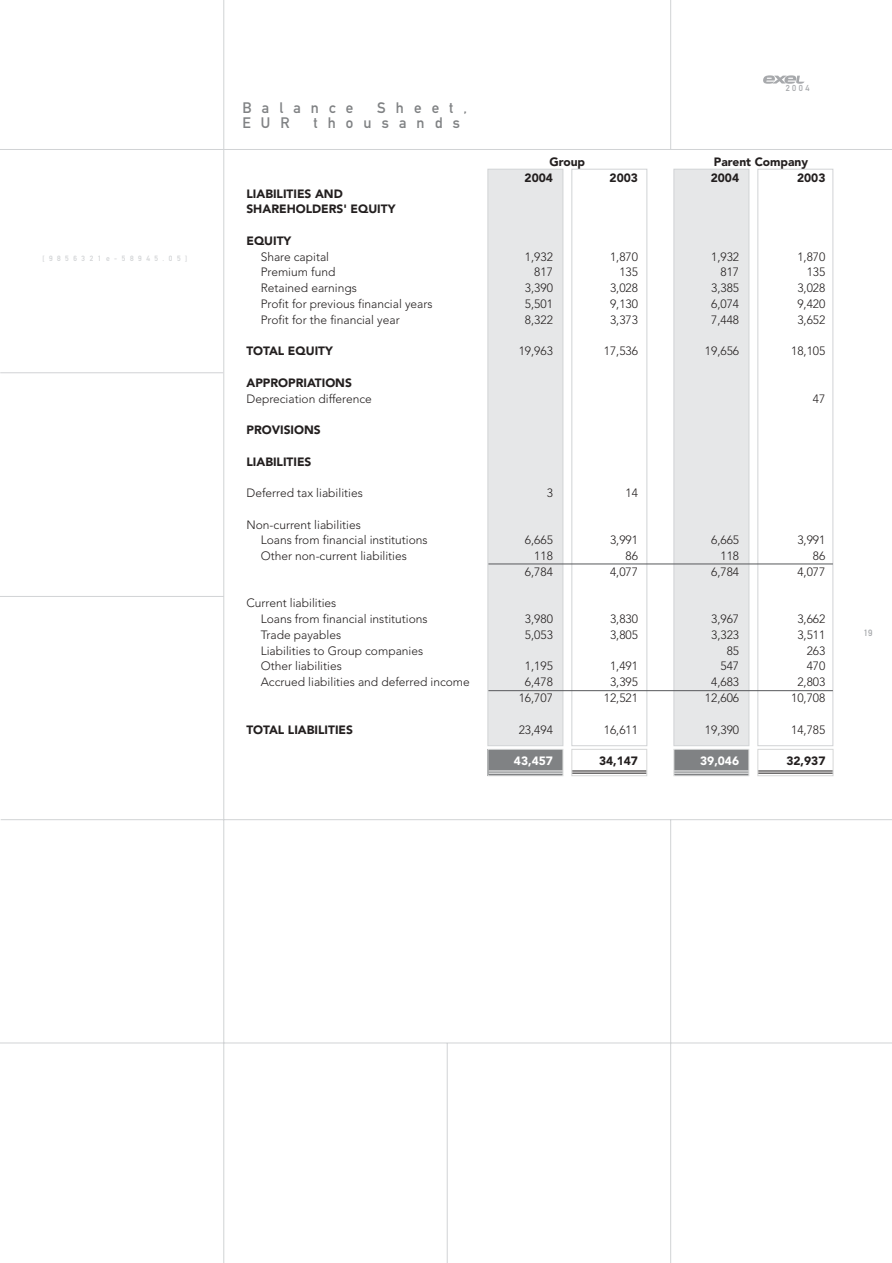
<style>
.page{position:relative;width:892px;height:1263px;background:#fff}
.page>*{position:absolute;margin:0;border:0;box-sizing:border-box;transform-origin:0 0}
.t1{font:15px "DIN Mittelschrift Alternate";letter-spacing:.675em;color:#808284}
.t2{font:300 12px/15.8px "Avenir";color:#231f1f}
.t3{font:900 12px/15.8px "Avenir";color:#231f1f}
.t4{font:900 12px "Avenir";color:#fff}
.t5{font:9px "DIN Mittelschrift Alternate";color:#a7a9ac}
.t6{font:8.55px "DIN Mittelschrift Alternate";color:#a7a9ac}
.t7{font:7.5px "DIN Mittelschrift Alternate";letter-spacing:.605em;color:#d1d3d5}
</style>
<div class="page">
<hr style="left:0;top:149px;width:892px;height:1px;background:#d1d3d5">
<hr style="left:0;top:372px;width:223px;height:1px;background:#d1d3d5">
<hr style="left:0;top:1042px;width:892px;height:1px;background:#d1d3d5">
<hr style="left:670px;top:0;width:1px;height:149px;background:#d1d3d5">
<hr style="left:1px;top:819px;width:891px;height:1px;background:#d1d3d5">
<hr style="left:0;top:596px;width:224px;height:1px;background:#d1d3d5">
<hr style="left:223px;top:0;width:1px;height:1262px;background:#d1d3d5">
<hr style="left:670px;top:819px;width:1px;height:443px;background:#d1d3d5">
<hr style="left:447px;top:1042px;width:1px;height:220px;background:#d1d3d5">
<svg style="left:763px;top:75px;width:41px;height:9px"></svg>
<div style="left:673px;top:169px;width:76px;height:577px;background:#e6e7e8;border:1px solid #d1d3d5"></div>
<div style="left:757px;top:169px;width:76px;height:577px;border:1px solid #d1d3d5"></div>
<div style="left:487px;top:169px;width:76px;height:577px;background:#e6e7e8;border:1px solid #d1d3d5"></div>
<div style="left:571px;top:169px;width:76px;height:577px;border:1px solid #d1d3d5"></div>
<div style="left:488px;top:749px;width:75px;height:26px;background:#808284"></div>
<hr style="left:489px;top:770px;width:74px;height:1px;background:#fff">
<hr style="left:489px;top:772px;width:74px;height:1px;background:#fff">
<div style="left:487px;top:748px;width:76px;height:28px;border:1px solid #d6d7d7"></div>
<hr style="left:572px;top:770px;width:75px;height:1px;background:#231f1f">
<hr style="left:572px;top:772px;width:75px;height:1px;background:#231f1f">
<div style="left:571px;top:748px;width:76px;height:28px;border:1px solid #d6d7d7"></div>
<div style="left:674px;top:749px;width:75px;height:26px;background:#808284"></div>
<hr style="left:674px;top:770px;width:75px;height:1px;background:#fff">
<hr style="left:674px;top:772px;width:75px;height:1px;background:#fff">
<div style="left:673px;top:748px;width:76px;height:28px;border:1px solid #d6d7d7"></div>
<hr style="left:758px;top:770px;width:75px;height:1px;background:#231f1f">
<hr style="left:758px;top:772px;width:75px;height:1px;background:#231f1f">
<div style="left:757px;top:748px;width:76px;height:28px;border:1px solid #d6d7d7"></div>
<hr style="left:488px;top:563px;width:345px;height:1px;background:#57585b">
<hr style="left:488px;top:690px;width:345px;height:1px;background:#57585b">
<p class="t7" style="left:42px;top:255px;width:146px">[9856321e-58945.05]</p>
<p class="t1" style="left:243px;top:103px;width:112px">Balance</p>
<p class="t1" style="left:377px;top:103px;width:91px">Sheet,</p>
<p class="t1" style="left:243px;top:118px;width:49px">EUR</p>
<p class="t1" style="left:313px;top:118px;width:148px">thousands</p>
<p class="t6" style="left:786px;top:85px;width:25px">2004</p>
<p class="t3" style="left:549px;top:155px;width:37px">Group</p>
<p class="t3" style="left:714px;top:155px;width:96px">Parent Company</p>
<p class="t3" style="left:524px;top:171px;width:30px">2004</p>
<p class="t3" style="left:610px;top:171px;width:30px">2003</p>
<p class="t3" style="left:711px;top:171px;width:30px">2004</p>
<p class="t3" style="left:797px;top:171px;width:30px">2003</p>
<p class="t3" style="left:246px;top:186px;width:151px">LIABILITIES AND<br>SHAREHOLDERS' EQUITY</p>
<p class="t3" style="left:246px;top:234px;width:46px">EQUITY</p>
<p class="t2" style="left:261px;top:249px;width:70px">Share capital</p>
<p class="t2" style="left:525px;top:249px;width:30px">1,932</p>
<p class="t2" style="left:610px;top:249px;width:30px">1,870</p>
<p class="t2" style="left:711px;top:249px;width:30px">1,932</p>
<p class="t2" style="left:797px;top:249px;width:30px">1,870</p>
<p class="t2" style="left:261px;top:265px;width:76px">Premium fund</p>
<p class="t2" style="left:534px;top:265px;width:20px">817</p>
<p class="t2" style="left:619px;top:265px;width:20px">135</p>
<p class="t2" style="left:720px;top:265px;width:20px">817</p>
<p class="t2" style="left:807px;top:265px;width:20px">135</p>
<p class="t2" style="left:261px;top:281px;width:98px">Retained earnings</p>
<p class="t2" style="left:525px;top:281px;width:30px">3,390</p>
<p class="t2" style="left:610px;top:281px;width:30px">3,028</p>
<p class="t2" style="left:711px;top:281px;width:30px">3,385</p>
<p class="t2" style="left:797px;top:281px;width:30px">3,028</p>
<p class="t2" style="left:261px;top:297px;width:173px">Profit for previous financial years</p>
<p class="t2" style="left:525px;top:297px;width:30px">5,501</p>
<p class="t2" style="left:610px;top:297px;width:30px">9,130</p>
<p class="t2" style="left:711px;top:297px;width:30px">6,074</p>
<p class="t2" style="left:797px;top:297px;width:30px">9,420</p>
<p class="t2" style="left:261px;top:312px;width:140px">Profit for the financial year</p>
<p class="t2" style="left:525px;top:312px;width:30px">8,322</p>
<p class="t2" style="left:610px;top:312px;width:30px">3,373</p>
<p class="t2" style="left:711px;top:312px;width:30px">7,448</p>
<p class="t2" style="left:797px;top:312px;width:30px">3,652</p>
<p class="t3" style="left:246px;top:344px;width:88px">TOTAL EQUITY</p>
<p class="t2" style="left:519px;top:344px;width:36px">19,963</p>
<p class="t2" style="left:604px;top:344px;width:36px">17,536</p>
<p class="t2" style="left:705px;top:344px;width:36px">19,656</p>
<p class="t2" style="left:791px;top:344px;width:36px">18,105</p>
<p class="t3" style="left:246px;top:375px;width:107px">APPROPRIATIONS</p>
<p class="t2" style="left:246px;top:391px;width:127px">Depreciation difference</p>
<p class="t2" style="left:813px;top:391px;width:14px">47</p>
<p class="t3" style="left:246px;top:423px;width:76px">PROVISIONS</p>
<p class="t3" style="left:246px;top:454px;width:67px">LIABILITIES</p>
<p class="t2" style="left:246px;top:486px;width:118px">Deferred tax liabilities</p>
<p class="t2" style="left:547px;top:486px;width:8px">3</p>
<p class="t2" style="left:626px;top:486px;width:14px">14</p>
<p class="t2" style="left:261px;top:517px;width:168px;text-indent:-14px">Non-current liabilities<br>Loans from financial institutions</p>
<p class="t2" style="left:525px;top:533px;width:30px">6,665</p>
<p class="t2" style="left:610px;top:533px;width:30px">3,991</p>
<p class="t2" style="left:711px;top:533px;width:30px">6,665</p>
<p class="t2" style="left:797px;top:533px;width:30px">3,991</p>
<p class="t2" style="left:261px;top:549px;width:148px">Other non-current liabilities</p>
<p class="t2" style="left:534px;top:549px;width:20px">118</p>
<p class="t2" style="left:626px;top:549px;width:14px">86</p>
<p class="t2" style="left:720px;top:549px;width:20px">118</p>
<p class="t2" style="left:813px;top:549px;width:14px">86</p>
<p class="t2" style="left:525px;top:564px;width:30px">6,784</p>
<p class="t2" style="left:610px;top:564px;width:30px">4,077</p>
<p class="t2" style="left:711px;top:564px;width:30px">6,784</p>
<p class="t2" style="left:797px;top:564px;width:30px">4,077</p>
<p class="t2" style="left:261px;top:596px;width:168px;text-indent:-14px">Current liabilities<br>Loans from financial institutions</p>
<p class="t2" style="left:525px;top:612px;width:30px">3,980</p>
<p class="t2" style="left:610px;top:612px;width:30px">3,830</p>
<p class="t2" style="left:711px;top:612px;width:30px">3,967</p>
<p class="t2" style="left:797px;top:612px;width:30px">3,662</p>
<p class="t2" style="left:261px;top:627px;width:82px">Trade payables</p>
<p class="t2" style="left:525px;top:627px;width:30px">5,053</p>
<p class="t2" style="left:610px;top:627px;width:30px">3,805</p>
<p class="t2" style="left:711px;top:627px;width:30px">3,323</p>
<p class="t2" style="left:797px;top:627px;width:30px">3,511</p>
<p class="t2" style="left:261px;top:643px;width:164px">Liabilities to Group companies</p>
<p class="t2" style="left:727px;top:643px;width:14px">85</p>
<p class="t2" style="left:807px;top:643px;width:20px">263</p>
<p class="t2" style="left:261px;top:659px;width:83px">Other liabilities</p>
<p class="t2" style="left:525px;top:659px;width:30px">1,195</p>
<p class="t2" style="left:610px;top:659px;width:30px">1,491</p>
<p class="t2" style="left:720px;top:659px;width:20px">547</p>
<p class="t2" style="left:807px;top:659px;width:20px">470</p>
<p class="t2" style="left:261px;top:675px;width:211px">Accrued liabilities and deferred income</p>
<p class="t2" style="left:525px;top:675px;width:30px">6,478</p>
<p class="t2" style="left:610px;top:675px;width:30px">3,395</p>
<p class="t2" style="left:711px;top:675px;width:30px">4,683</p>
<p class="t2" style="left:797px;top:675px;width:30px">2,803</p>
<p class="t2" style="left:519px;top:690px;width:36px">16,707</p>
<p class="t2" style="left:604px;top:690px;width:36px">12,521</p>
<p class="t2" style="left:705px;top:690px;width:36px">12,606</p>
<p class="t2" style="left:791px;top:690px;width:36px">10,708</p>
<p class="t3" style="left:246px;top:722px;width:108px">TOTAL LIABILITIES</p>
<p class="t2" style="left:519px;top:722px;width:36px">23,494</p>
<p class="t2" style="left:604px;top:722px;width:36px">16,611</p>
<p class="t2" style="left:705px;top:722px;width:36px">19,390</p>
<p class="t2" style="left:791px;top:722px;width:36px">14,785</p>
<p class="t4" style="left:514px;top:755px;width:41px">43,457</p>
<p class="t3" style="left:599px;top:753px;width:41px">34,147</p>
<p class="t4" style="left:700px;top:755px;width:41px">39,046</p>
<p class="t3" style="left:786px;top:753px;width:41px">32,937</p>
<p class="t5" style="left:864px;top:629px;width:10px">19</p>
</div>
